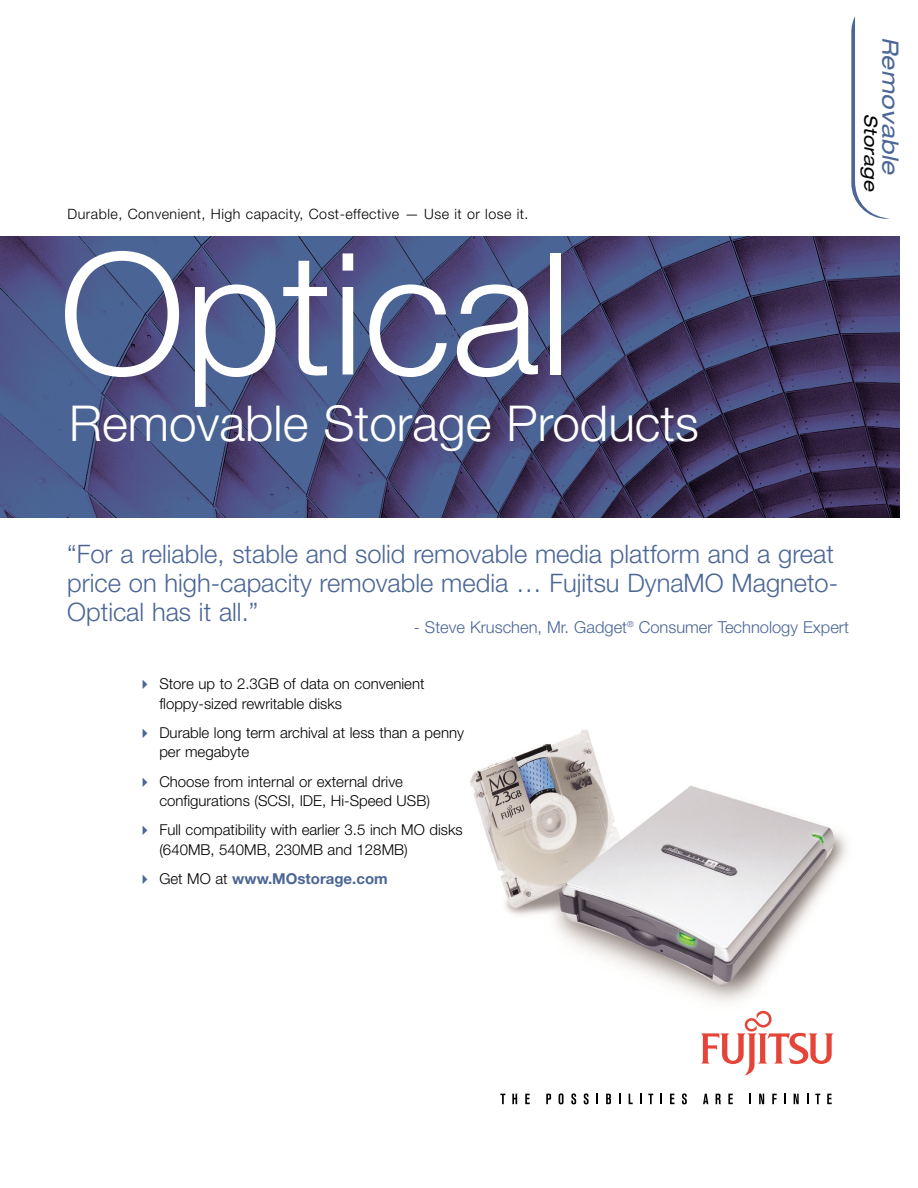
<style>
.page{position:relative;width:918px;height:1188px;background:#fff}
.page>*{position:absolute;margin:0;border:0;box-sizing:border-box;transform-origin:0 0}
.t1{font:300 169.5px "Helvetica Neue";color:#fff}
.t2{font:300 49.5px "Helvetica Neue";color:#fff}
.t3{font:300 25.5px/28.8px "Helvetica Neue";color:#4b6696}
.t4{font:italic expanded 22.5px "Helvetica Neue";color:#4c6696}
.t5{font:italic expanded 18px "Helvetica Neue";color:#000}
.t6{font:300 16.5px "Helvetica Neue";color:#4b6696}
.t7{font:300 15px/19.5px "Helvetica Neue";color:#000}
.t8{font:700 15px "Helvetica Neue";color:#4b6696}
.t9{font:300 14.25px "Helvetica Neue";letter-spacing:.035em;color:#000}
.s1{font-weight:300;color:#000}
</style>
<div class="page">
<img style="left:0;top:236px;width:900px;height:282px">
<img style="left:470px;top:730px;width:377px;height:281px">
<svg style="left:701px;top:1011px;width:133px;height:64px"></svg>
<svg style="left:500px;top:1094px;width:5px;height:10px"></svg>
<svg style="left:512px;top:1094px;width:5px;height:10px"></svg>
<svg style="left:525px;top:1094px;width:5px;height:10px"></svg>
<svg style="left:546px;top:1094px;width:5px;height:10px"></svg>
<svg style="left:559px;top:1093px;width:5px;height:11px"></svg>
<svg style="left:571px;top:1093px;width:5px;height:11px"></svg>
<svg style="left:584px;top:1093px;width:5px;height:11px"></svg>
<svg style="left:596px;top:1094px;width:2px;height:10px"></svg>
<svg style="left:606px;top:1094px;width:5px;height:10px"></svg>
<svg style="left:619px;top:1094px;width:2px;height:10px"></svg>
<svg style="left:629px;top:1094px;width:4px;height:10px"></svg>
<svg style="left:648px;top:1094px;width:5px;height:10px"></svg>
<svg style="left:660px;top:1094px;width:2px;height:10px"></svg>
<svg style="left:670px;top:1094px;width:4px;height:10px"></svg>
<svg style="left:682px;top:1093px;width:5px;height:11px"></svg>
<svg style="left:703px;top:1094px;width:5px;height:10px"></svg>
<svg style="left:716px;top:1094px;width:5px;height:10px"></svg>
<svg style="left:728px;top:1094px;width:5px;height:10px"></svg>
<svg style="left:749px;top:1094px;width:2px;height:10px"></svg>
<svg style="left:759px;top:1094px;width:5px;height:10px"></svg>
<svg style="left:772px;top:1094px;width:5px;height:10px"></svg>
<svg style="left:784px;top:1094px;width:2px;height:10px"></svg>
<svg style="left:794px;top:1094px;width:5px;height:10px"></svg>
<svg style="left:815px;top:1094px;width:5px;height:10px"></svg>
<svg style="left:827px;top:1094px;width:5px;height:10px"></svg>
<svg style="left:851px;top:16px;width:39px;height:203px"></svg>
<p class="t9" style="left:68px;top:208px;width:463px">Durable, Convenient, High capacity, Cost-effective — Use it or lose it.</p>
<h1 class="t1" style="left:59px;top:253px;width:513px">Optical</h1>
<h2 class="t2" style="left:69px;top:405px;width:631px">Removable Storage Products</h2>
<h3 class="t4" style="left:899px;top:37px;width:144px;rotate:90deg">Removable</h3>
<p class="t5" style="left:878px;top:114px;width:82px;rotate:90deg">Storag e</p>
<h3 class="t3" style="left:67px;top:542px;width:772px">“For a reliable, stable and solid removable media platform and a great price on high-capacity removable media … Fujitsu DynaMO Magneto-<br>Optical has it all.”</h3>
<p class="t6" style="left:414px;top:621px;width:437px">- Steve Kruschen, Mr. Gadget<sup>®</sup> Consumer Technology Expert</p>
<p class="t7" style="left:159px;top:675px;width:267px">Store up to 2.3GB of data on convenient floppy-sized rewritable disks</p>
<p class="t7" style="left:159px;top:724px;width:306px">Durable long term archival at less than a penny per megabyte</p>
<p class="t7" style="left:159px;top:773px;width:272px">Choose from internal or external drive configurations (SCSI, IDE, Hi-Speed USB)</p>
<p class="t7" style="left:159px;top:822px;width:305px">Full compatibility with earlier 3.5 inch MO disks (640MB, 540MB, 230MB and 128MB)</p>
<p class="t8" style="left:159px;top:873px;width:230px"><span class="s1">Get MO at</span> www.MOstorage.com</p>
</div>
